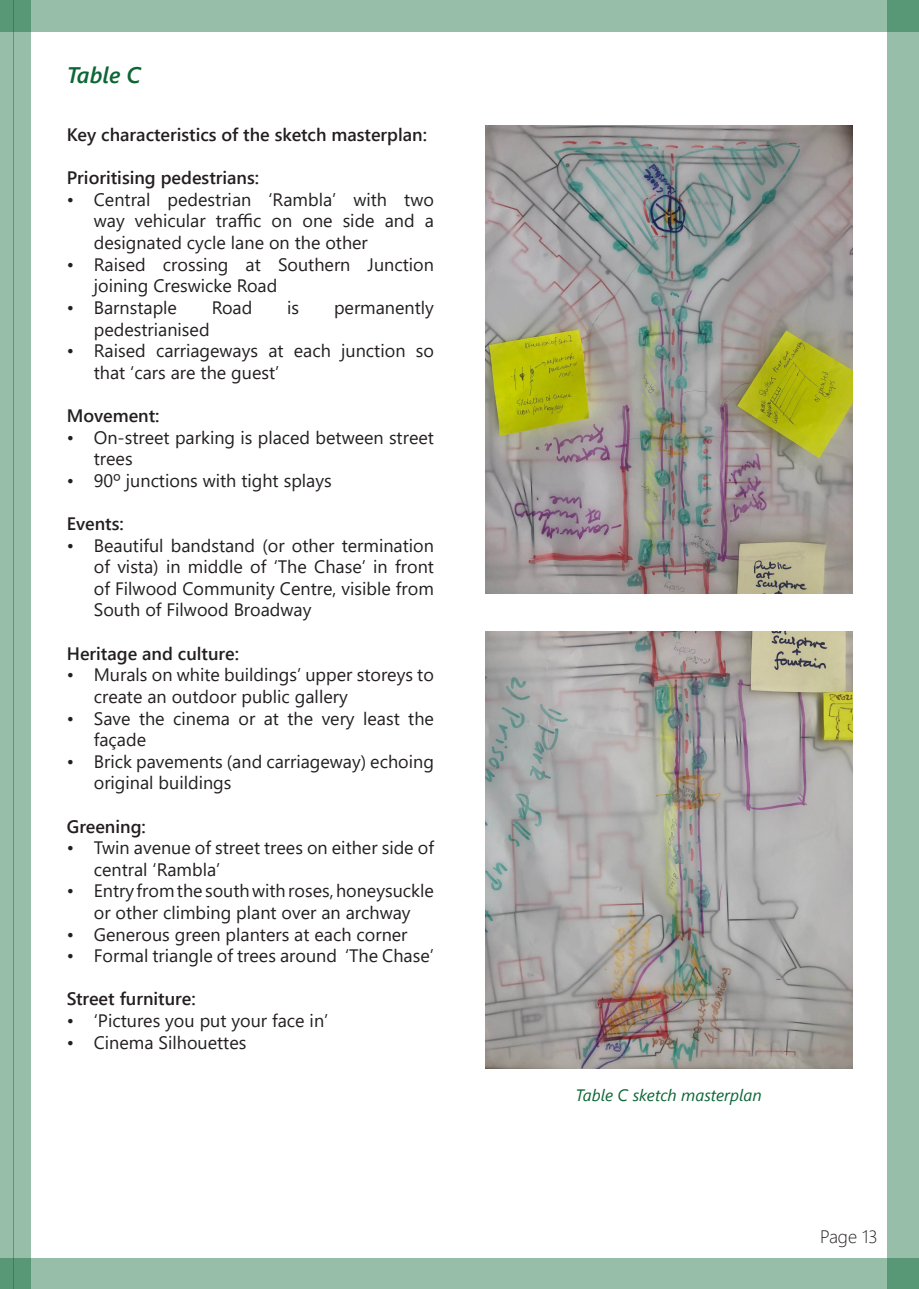
<style>
.page{position:relative;width:919px;height:1289px;background:#fff}
.page>*{position:absolute;margin:0;border:0;box-sizing:border-box;transform-origin:0 0}
.t1{font:italic 600 22.5px "Segoe UI";color:#0d6635}
.t2{font:18px/21.6px "Segoe UI";color:#231f20}
.t3{font:600 18px "Segoe UI";color:#231f20}
.t4{font:300 18px "Segoe UI";color:#231f20}
.t5{font:italic 16.5px "Segoe UI";color:#0d6635}
</style>
<div class="page">
<div style="left:0;top:0;width:918px;height:31px;background:#96bea9"></div>
<div style="left:0;top:1258px;width:918px;height:30px;background:#96bea9"></div>
<div style="left:0;top:0;width:14px;height:1288px;background:#96bea9"></div>
<div style="left:14px;top:0;width:17px;height:1288px;background:#96bea9"></div>
<div style="left:887px;top:0;width:31px;height:1288px;background:#96bea9"></div>
<img style="left:485px;top:126px;width:367px;height:467px">
<img style="left:485px;top:631px;width:367px;height:437px">
<p class="t1" style="left:67px;top:54px;width:76px">Table C</p>
<p class="t3" style="left:67px;top:118px;width:362px">Key characteristics of the sketch masterplan:</p>
<p class="t3" style="left:67px;top:161px;width:194px">Prioritising pedestrians:</p>
<p class="t2" style="left:94px;top:187px;width:341px;text-align:justify;text-indent:-27px">• Central pedestrian ‘Rambla’ with two way vehicular traffic on one side and a designated cycle lane on the other</p>
<p class="t2" style="left:94px;top:252px;width:341px;text-indent:-27px">• Raised crossing at Southern Junction joining Creswicke Road</p>
<p class="t2" style="left:67px;top:295px;width:112px">• Barnstaple</p>
<p class="t2" style="left:212px;top:295px;width:42px">Road</p>
<p class="t2" style="left:287px;top:295px;width:13px">is</p>
<p class="t2" style="left:334px;top:295px;width:101px">permanently</p>
<p class="t2" style="left:94px;top:317px;width:117px">pedestrianised</p>
<p class="t2" style="left:94px;top:338px;width:341px;text-indent:-27px">• Raised carriageways at each junction so that ‘cars are the guest’</p>
<p class="t3" style="left:67px;top:398px;width:94px">Movement:</p>
<p class="t2" style="left:94px;top:425px;width:341px;text-indent:-27px">• On-street parking is placed between street trees</p>
<p class="t2" style="left:67px;top:468px;width:266px">• 90º junctions with tight splays</p>
<p class="t3" style="left:67px;top:506px;width:58px">Events:</p>
<p class="t2" style="left:94px;top:533px;width:341px;text-align:justify;text-indent:-27px">• Beautiful bandstand (or other termination of vista) in middle of ‘The Chase’ in front of Filwood Community Centre, visible from South of Filwood Broadway</p>
<p class="t3" style="left:67px;top:636px;width:174px">Heritage and culture:</p>
<p class="t2" style="left:94px;top:662px;width:341px;text-indent:-27px">• Murals on white buildings’ upper storeys to create an outdoor public gallery</p>
<p class="t2" style="left:94px;top:705px;width:341px;text-indent:-27px">• Save the cinema or at the very least the façade</p>
<p class="t2" style="left:94px;top:749px;width:341px;text-indent:-27px">• Brick pavements (and carriageway) echoing original buildings</p>
<p class="t3" style="left:67px;top:809px;width:81px">Greening:</p>
<p class="t2" style="left:94px;top:835px;width:341px;text-indent:-27px">• Twin avenue of street trees on either side of central ‘Rambla’</p>
<p class="t2" style="left:67px;top:878px;width:368px;text-align:center">• Entry from the south with roses, honeysuckle or other climbing plant over an archway</p>
<p class="t2" style="left:67px;top:921px;width:342px">• Generous green planters at each corner</p>
<p class="t2" style="left:67px;top:943px;width:368px">• Formal triangle of trees around ‘The Chase’</p>
<p class="t3" style="left:67px;top:982px;width:130px">Street furniture:</p>
<p class="t2" style="left:67px;top:1008px;width:263px">• ‘Pictures you put your face in’</p>
<p class="t2" style="left:67px;top:1029px;width:181px">• Cinema Silhouettes</p>
<p class="t5" style="left:575px;top:1079px;width:187px">Table C sketch masterplan</p>
<p class="t4" style="left:820px;top:1219px;width:59px">Page 13</p>
</div>
